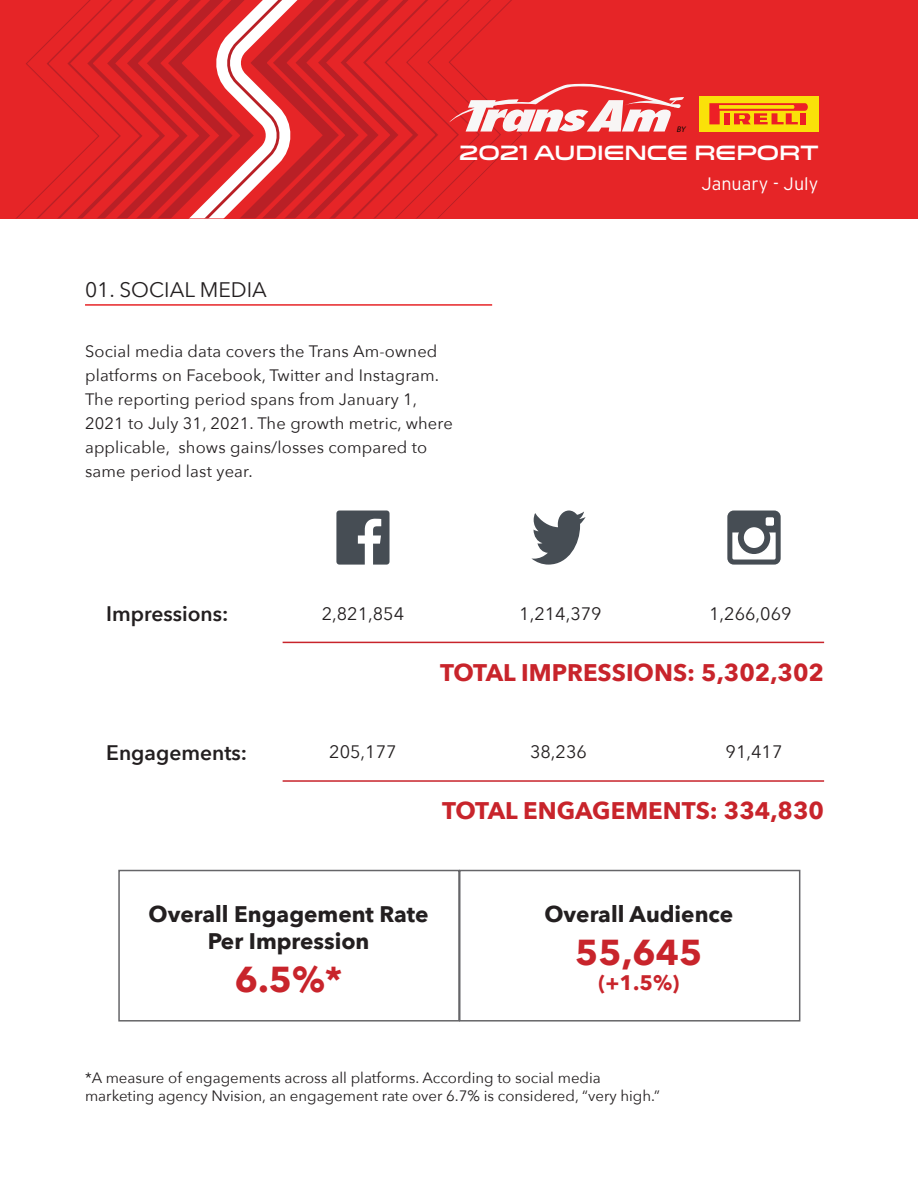
<style>
.page{position:relative;width:918px;height:1188px;background:#fff}
.page>*{position:absolute;margin:0;border:0;box-sizing:border-box;transform-origin:0 0}
.t1{font:700 36px "Avenir Next";color:#c8242b}
.t2{font:700 24px "Avenir Next";color:#c8242b}
.t3{font:700 22.5px/27px "Avenir Next";color:#231f20;text-align:center}
.t4{font:600 21px "Avenir Next";color:#231f20}
.t5{font:21px "Venera 900";color:#fff}
.t6{font:21px "Avenir Next";color:#231f20}
.t7{font:700 21px "Avenir Next";color:#c8242b}
.t8{font:18px "Avenir Next";color:#231f20}
.t9{font:300 18px "Interstate";color:#fff}
.t10{font:16.5px/24px "Avenir Next";letter-spacing:.01em;color:#231f20}
.t11{font:15px/18px "Avenir Next";color:#231f20}
.t12{font:italic 600 8.1px "Montserrat";color:#040503}
</style>
<div class="page">
<div style="left:0;top:0;width:918px;height:218px;background:#e62527"></div>
<svg style="left:400px;top:0;width:54px;height:218px"></svg>
<svg style="left:16px;top:0;width:384px;height:218px"></svg>
<svg style="left:448px;top:83px;width:236px;height:49px"></svg>
<div style="left:699px;top:96px;width:119px;height:36px;background:#fae109"></div>
<svg style="left:709px;top:103px;width:99px;height:21px"></svg>
<hr style="left:85px;top:304px;width:407px;height:2px;background:#e62527">
<svg style="left:531px;top:511px;width:55px;height:54px"></svg>
<svg style="left:336px;top:511px;width:54px;height:54px"></svg>
<svg style="left:727px;top:511px;width:54px;height:54px"></svg>
<hr style="left:283px;top:642px;width:541px;height:1px;background:#c8242b">
<hr style="left:283px;top:780px;width:541px;height:2px;background:#c8242b">
<div style="left:118px;top:870px;width:342px;height:152px;border:2px solid #656568"></div>
<div style="left:459px;top:870px;width:341px;height:152px;border:2px solid #656568"></div>
<p class="t12" style="left:676px;top:124px;width:12px">BY</p>
<p class="t5" style="left:459px;top:140px;width:361px">2021 AUDIENCE REPORT</p>
<p class="t9" style="left:701px;top:173px;width:118px">January - July</p>
<p class="t6" style="left:85px;top:272px;width:183px">01. SOCIAL MEDIA</p>
<p class="t10" style="left:85px;top:338px;width:369px">Social media data covers the Trans Am-owned platforms on Facebook, Twitter and Instagram.<br>The reporting period spans from January 1, 2021 to July 31, 2021. The growth metric, where applicable, shows gains/losses compared to same period last year.</p>
<p class="t4" style="left:106px;top:596px;width:124px">Impressions:</p>
<p class="t8" style="left:322px;top:598px;width:84px">2,821,854</p>
<p class="t8" style="left:519px;top:598px;width:84px">1,214,379</p>
<p class="t8" style="left:709px;top:598px;width:84px">1,266,069</p>
<h2 class="t2" style="left:440px;top:651px;width:385px">TOTAL IMPRESSIONS: 5,302,302</h2>
<p class="t4" style="left:106px;top:735px;width:142px">Engagements:</p>
<p class="t8" style="left:329px;top:737px;width:69px">205,177</p>
<p class="t8" style="left:530px;top:737px;width:58px">38,236</p>
<p class="t8" style="left:726px;top:737px;width:58px">91,417</p>
<h2 class="t2" style="left:442px;top:790px;width:383px">TOTAL ENGAGEMENTS: 334,830</h2>
<h3 class="t3" style="left:149px;top:900px;width:281px">Overall Engagement Rate<br>Per Impression</h3>
<h1 class="t1" style="left:235px;top:948px;width:109px">6.5%*</h1>
<h3 class="t3" style="left:544px;top:900px;width:190px">Overall Audience</h3>
<h1 class="t1" style="left:575px;top:921px;width:129px">55,645</h1>
<p class="t7" style="left:598px;top:965px;width:82px">(+1.5%)</p>
<p class="t11" style="left:85px;top:1068px;width:576px">*A measure of engagements across all platforms. According to social media marketing agency Nvision, an engagement rate over 6.7% is considered, “very high.”</p>
</div>
